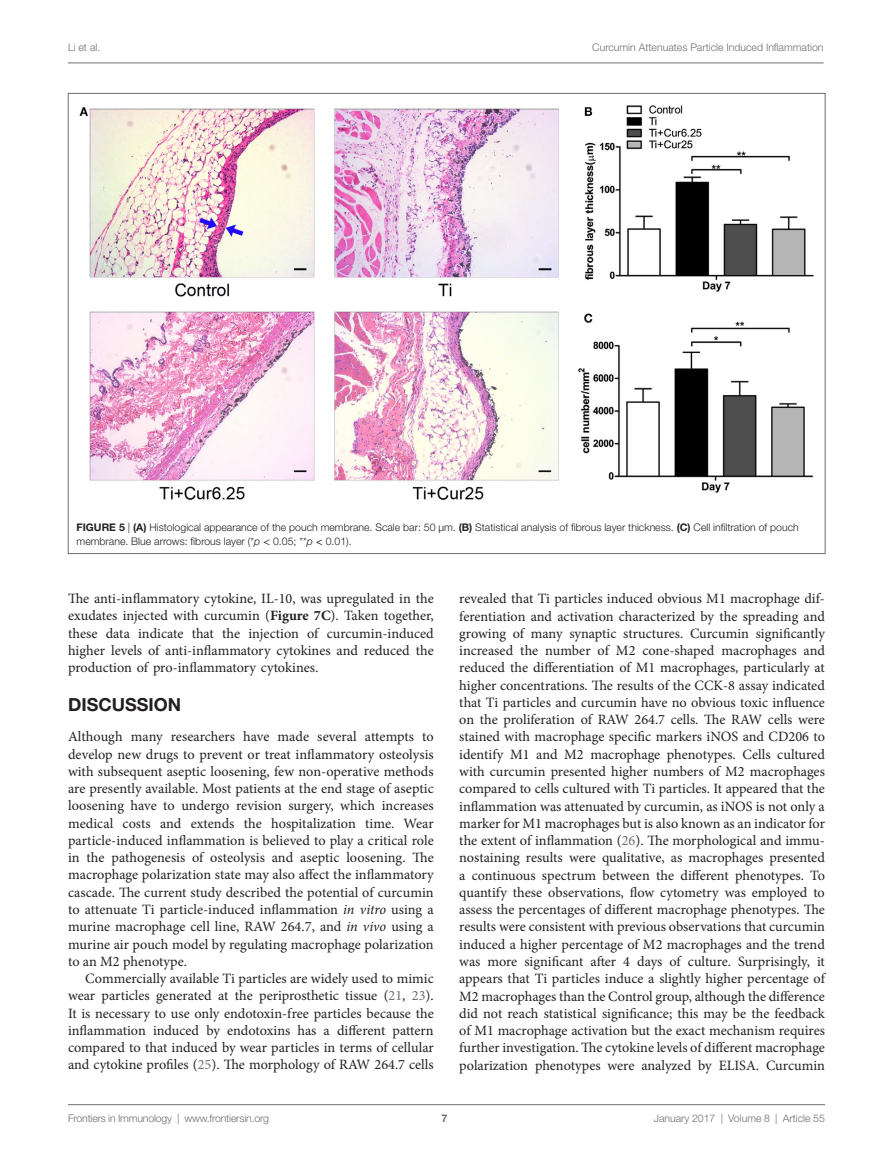
<style>
.page{position:relative;width:893px;height:1170px;background:#fff}
.page>*{position:absolute;margin:0;border:0;box-sizing:border-box;transform-origin:0 0}
.t1{font:700 18px "Helvetica Neue LT Std";color:#231f20}
.t2{font:14.25px/17.2px "Minion Pro";color:#231f20;text-align:justify}
.t3{font:300 10.5px/14.2px "Helvetica Neue LT Std";color:#231f20}
.t4{font:300 10.5px "Helvetica Neue LT Std";color:#6c6d70}
.t5{font:700 10.5px "Helvetica Neue LT Std";color:#6c6d70}
.s1{font-weight:700}
.s2{font-style:italic}
.s3{font-family:"STIX General";font-weight:400}
.s4{font-family:"STIX General";font-weight:400;font-style:italic}
.s5{color:#6c6d70}
</style>
<div class="page">
<img style="left:79px;top:105px;width:735px;height:395px">
<hr style="left:68px;top:1104px;width:757px;height:1px;background:#6c6d70">
<hr style="left:68px;top:63px;width:755px;height:1px;background:#6c6d70">
<p class="t4" style="left:68px;top:41px;width:34px">Li et al.</p>
<p class="t4" style="left:592px;top:41px;width:233px">Curcumin Attenuates Particle Induced Inflammation</p>
<p class="t3" style="left:77px;top:519px;width:724px"><span class="s1">FIG URE 5</span> | <span class="s1">(A)</span> Histological appearance of the pouch membrane. Scale bar: 50 µm. <span class="s1">(B)</span> Statistical analysis of fibrous layer thickness. <span class="s1">(C)</span> Cell infiltration of pouch membrane. Blue arrows: fibrous layer (*<span class="s2">p</span> <span class="s3">&lt;</span> 0.05; **<span class="s2">p</span> <span class="s4">&lt;</span> 0.01).</p>
<p class="t2" style="left:68px;top:590px;width:367px">The anti-inflammatory cytokine, IL-10, was upregulated in the exudates injected with curcumin (<span class="s1">Figure 7C</span>). Taken together, these data indicate that the injection of curcumin-induced higher levels of anti-inflammatory cytokines and reduced the production of pro-inflammatory cytokines.</p>
<p class="t1" style="left:68px;top:693px;width:112px">DISCUSSION</p>
<p class="t2" style="left:68px;top:728px;width:367px">Although many researchers have made several attempts to develop new drugs to prevent or treat inflammatory osteolysis with subsequent aseptic loosening, few non-operative methods are presently available. Most patients at the end stage of aseptic loosening have to undergo revision surgery, which increases medical costs and extends the hospitalization time. Wear particle-induced inflammation is believed to play a critical role in the pathogenesis of osteolysis and aseptic loosening. The macrophage polarization state may also affect the inflammatory cascade. The current study described the potential of curcumin to attenuate Ti particle-induced inflammation <span class="s2">in vitro</span> using a murine macrophage cell line, RAW 264.7, and <span class="s2">in vivo</span> using a murine air pouch model by regulating macrophage polarization to an M2 phenotype.</p>
<p class="t2" style="left:68px;top:969px;width:367px;text-indent:17px">Commercially available Ti particles are widely used to mimic wear particles generated at the periprosthetic tissue (<span class="s5">21</span>, <span class="s5">23</span>).<br>It is necessary to use only endotoxin-free particles because the inflammation induced by endotoxins has a different pattern compared to that induced by wear particles in terms of cellular and cytokine profiles (<span class="s5">25</span>). The morphology of RAW 264.7 cells</p>
<p class="t2" style="left:459px;top:590px;width:367px">revealed that Ti particles induced obvious M1 macrophage dif&shy;ferentiation and activation characterized by the spreading and growing of many synaptic structures. Curcumin significantly increased the number of M2 cone-shaped macrophages and reduced the differentiation of M1 macrophages, particularly at higher concentrations. The results of the CCK-8 assay indicated that Ti particles and curcumin have no obvious toxic influence on the proliferation of RAW 264.7 cells. The RAW cells were stained with macrophage specific markers iNOS and CD206 to identify M1 and M2 macrophage phenotypes. Cells cultured with curcumin presented higher numbers of M2 macrophages compared to cells cultured with Ti particles. It appeared that the inflammation was attenuated by curcumin, as iNOS is not only a marker for M1 macrophages but is also known as an indicator for the extent of inflammation (<span class="s5">26</span>). The morphological and immu&shy;nostaining results were qualitative, as macrophages presented a continuous spectrum between the different phenotypes. To quantify these observations, flow cytometry was employed to assess the percentages of different macrophage phenotypes. The results were consistent with previous observations that curcumin induced a higher percentage of M2 macrophages and the trend was more significant after 4 days of culture. Surprisingly, it appears that Ti particles induce a slightly higher percentage of M2 macrophages than the Control group, although the difference did not reach statistical significance; this may be the feedback of M1 macrophage activation but the exact mechanism requires further investigation. The cytokine levels of different macrophage polarization phenotypes were analyzed by ELISA. Curcumin</p>
<p class="t4" style="left:68px;top:1111px;width:203px">Frontiers in Immunology | www.frontiersin.org</p>
<p class="t4" style="left:654px;top:1111px;width:173px">January 2017 | Volume 8 | Article 55</p>
<p class="t5" style="left:441px;top:1111px;width:7px">7</p>
</div>
